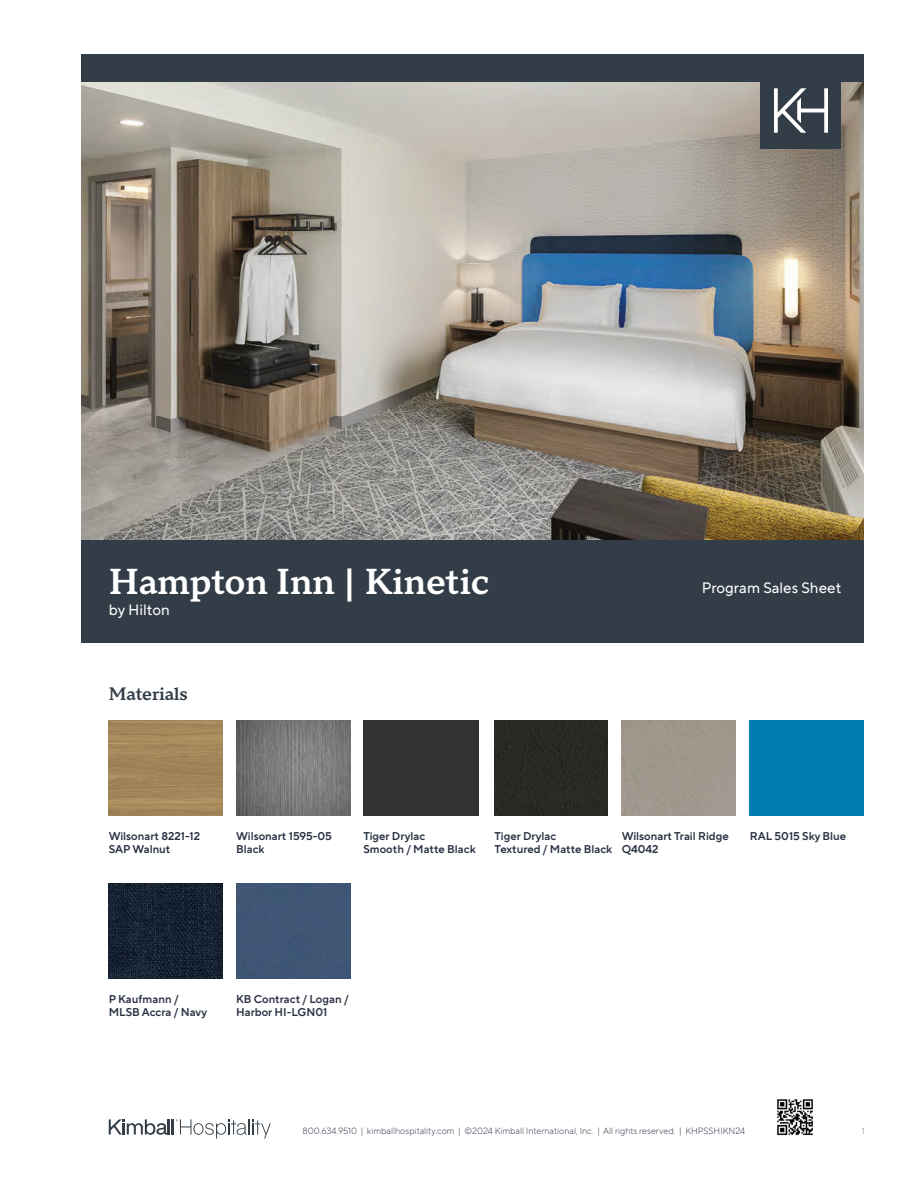
<style>
.page{position:relative;width:918px;height:1188px;background:#fff}
.page>*{position:absolute;margin:0;border:0;box-sizing:border-box;transform-origin:0 0}
.t1{font:36px "TT Norms Pro Serif Dm Bd";color:#fff}
.t2{font:18px "TT Norms Pro Serif Dm Bd";letter-spacing:-.005em;color:#333d47}
.t3{font:15px "TT Norms Pro";color:#fff}
.Spec_Headline{font:600 11.25px/13.5px "TT Norms Pro";color:#293243}
.Spec_Copy{font:300 9px "TT Norms Pro";color:#293243}
.t4{font:9px "TT Norms Pro";color:#999ea3}
</style>
<div class="page">
<img style="left:81px;top:82px;width:783px;height:458px">
<div style="left:81px;top:54px;width:783px;height:28px;background:#333d47"></div>
<div style="left:81px;top:540px;width:783px;height:103px;background:#333d47"></div>
<div style="left:760px;top:68px;width:82px;height:80px;background:#333d47"></div>
<svg style="left:774px;top:88px;width:54px;height:45px"></svg>
<img style="left:109px;top:720px;width:114px;height:95px">
<img style="left:109px;top:883px;width:114px;height:95px">
<img style="left:236px;top:720px;width:114px;height:95px">
<div style="left:236px;top:883px;width:114px;height:95px;background:#3f5675"></div>
<div style="left:363px;top:720px;width:116px;height:95px;background:#313234"></div>
<div style="left:495px;top:720px;width:113px;height:95px;background:#292824"></div>
<div style="left:750px;top:720px;width:114px;height:95px;background:#007caf"></div>
<svg style="left:109px;top:1119px;width:162px;height:20px"></svg>
<img style="left:777px;top:1099px;width:36px;height:36px">
<p class="t1" style="left:109px;top:554px;width:382px">Hampton Inn | Kinetic</p>
<p class="t3" style="left:109px;top:599px;width:63px">by Hilton</p>
<p class="t2" style="left:109px;top:681px;width:80px">Materials</p>
<p class="t3" style="left:702px;top:577px;width:141px">Program Sales Sheet</p>
<p class="Spec_Headline" style="left:109px;top:828px;width:93px">Wilsonart 8221-12<br>SAP Walnut</p>
<p class="Spec_Headline" style="left:236px;top:828px;width:97px">Wilsonart 1595-05<br>Black</p>
<p class="Spec_Headline" style="left:495px;top:828px;width:119px">Tiger Drylac<br>Textured / Matte Black</p>
<p class="Spec_Headline" style="left:750px;top:828px;width:98px">RAL 5015 Sky Blue</p>
<p class="Spec_Headline" style="left:363px;top:828px;width:114px">Tiger Drylac<br>Smooth / Matte Black</p>
<p class="Spec_Headline" style="left:622px;top:828px;width:109px">Wilsonart Trail Ridge<br>Q4042</p>
<p class="Spec_Headline" style="left:109px;top:991px;width:100px">P Kaufmann /<br>MLSB Accra / Navy</p>
<p class="Spec_Headline" style="left:236px;top:991px;width:114px">KB Contract / Logan /<br>Harbor HI-LGN01</p>
<p class="Spec_Copy" style="left:303px;top:1124px;width:444px">800.634.9510 | kimballhospitality.com | ©2024 Kimball International, Inc. | All rights reserved. | KHPSSHIKN24</p>
<p class="t4" style="left:862px;top:1124px;width:5px">1</p>
</div>
